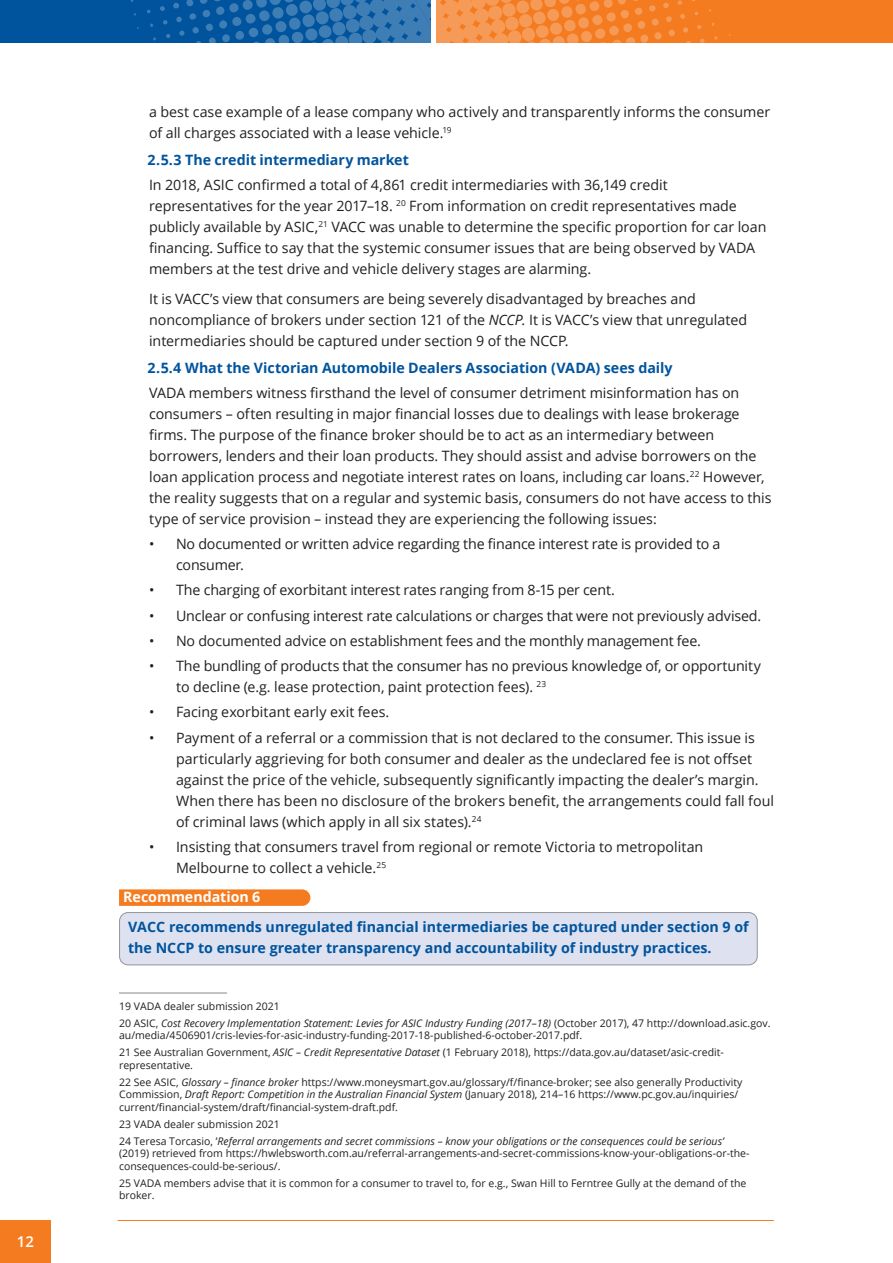
<style>
.page{position:relative;width:893px;height:1263px;background:#fff}
.page>*{position:absolute;margin:0;border:0;box-sizing:border-box;transform-origin:0 0}
.t1{font:600 15px "Open Sans";color:#fff}
.t2{font:14.25px/21px "Open Sans";letter-spacing:-.005em;color:#231f20}
.t3{font:700 14.25px/21px "Open Sans";color:#00549e}
.t4{font:700 14.25px "Open Sans";letter-spacing:-.005em;color:#fff}
.t5{font:10.5px/16.8px "Open Sans";color:#231f20}
.t6{font:italic 10.5px/16.8px "Open Sans";color:#231f20}
.s1{font-style:italic}
.s2{font-style:normal}
</style>
<div class="page">
<div style="left:0;top:0;width:431px;height:43px;background:#00549e"></div>
<div style="left:437px;top:0;width:456px;height:43px;background:#f47b20"></div>
<svg style="left:130px;top:0;width:587px;height:43px"></svg>
<hr style="left:892px;top:0;width:1px;height:43px;background:#00549e">
<div style="left:0;top:1220px;width:51px;height:43px;background:#f47b20"></div>
<hr style="left:118px;top:1220px;width:656px;height:1px;background:#f47b20">
<svg style="left:119px;top:889px;width:191px;height:17px"></svg>
<div style="left:120px;top:912px;width:637px;height:53px;background:#dee1f0;border-radius:9px"></div>
<div style="left:119px;top:912px;width:639px;height:53px;border:1px solid #939598;border-radius:9px"></div>
<hr style="left:119px;top:992px;width:108px;height:1px;background:#939598">
<p class="t1" style="left:17px;top:1231px;width:19px">12</p>
<p class="t2" style="left:149px;top:101px;width:623px">a best case example of a lease company who actively and transparently informs the consumer of all charges associated with a lease vehicle.<sup>19</sup></p>
<p class="t3" style="left:148px;top:149px;width:263px">2.5.3 The credit intermediary market</p>
<p class="t2" style="left:149px;top:174px;width:619px">In 2018, ASIC confirmed a total of 4,861 credit intermediaries with 36,149 credit representatives for the year 2017–18. <sup>20</sup> From information on credit representatives made publicly available by ASIC,<sup>21</sup> VACC was unable to determine the specific proportion for car loan financing. Suffice to say that the systemic consumer issues that are being observed by VADA members at the test drive and vehicle delivery stages are alarming.</p>
<p class="t2" style="left:149px;top:287px;width:599px">It is VACC’s view that consumers are being severely disadvantaged by breaches and noncompliance of brokers under section 121 of the <span class="s1">NCCP.</span> It is VACC’s view that unregulated intermediaries should be captured under section 9 of the NCCP.</p>
<p class="t3" style="left:148px;top:357px;width:527px">2.5.4 What the Victorian Automobile Dealers Association (VADA) sees daily</p>
<p class="t2" style="left:149px;top:382px;width:624px">VADA members witness firsthand the level of consumer detriment misinformation has on consumers – often resulting in major financial losses due to dealings with lease brokerage firms. The purpose of the finance broker should be to act as an intermediary between borrowers, lenders and their loan products. They should assist and advise borrowers on the loan application process and negotiate interest rates on loans, including car loans.<sup>22</sup> However, the reality suggests that on a regular and systemic basis, consumers do not have access to this type of service provision – instead they are experiencing the following issues:</p>
<p class="t2" style="left:176px;top:533px;width:546px;text-indent:-27px">• No documented or written advice regarding the finance interest rate is provided to a consumer.</p>
<p class="t2" style="left:149px;top:579px;width:467px">• The charging of exorbitant interest rates ranging from 8-15 per cent.</p>
<p class="t2" style="left:149px;top:605px;width:614px">• Unclear or confusing interest rate calculations or charges that were not previously advised.</p>
<p class="t2" style="left:149px;top:630px;width:553px">• No documented advice on establishment fees and the monthly management fee.</p>
<p class="t2" style="left:176px;top:655px;width:586px;text-indent:-27px">• The bundling of products that the consumer has no previous knowledge of, or opportunity to decline (e.g. lease protection, paint protection fees). <sup>23</sup></p>
<p class="t2" style="left:149px;top:701px;width:242px">• Facing exorbitant early exit fees.</p>
<p class="t2" style="left:176px;top:727px;width:599px;text-indent:-27px">• Payment of a referral or a commission that is not declared to the consumer. This issue is particularly aggrieving for both consumer and dealer as the undeclared fee is not offset against the price of the vehicle, subsequently significantly impacting the dealer’s margin.<br>When there has been no disclosure of the brokers benefit, the arrangements could fall foul of criminal laws (which apply in all six states).<sup>24</sup></p>
<p class="t2" style="left:176px;top:836px;width:529px;text-indent:-27px">• Insisting that consumers travel from regional or remote Victoria to metropolitan<br>Melbourne to collect a vehicle.<sup>25</sup></p>
<p class="t4" style="left:123px;top:887px;width:139px">Recommendation 6</p>
<p class="t3" style="left:128px;top:916px;width:622px">VACC recommends unregulated financial intermediaries be captured under section 9 of the NCCP to ensure greater transparency and accountability of industry practices.</p>
<p class="t5" style="left:119px;top:997px;width:653px">19 VADA dealer submission 2021<br>20 ASIC, <span class="s1">Cost Recovery Implementation Statement: Levies for ASIC Industry Funding (2017–18)</span> (October 2017), 47 http://download.asic.gov.</p>
<p class="t5" style="left:119px;top:1027px;width:606px">au/media/4506901/cris-levies-for-asic-industry-funding-2017-18-published-6-october-2017.pdf.<br>21 See Australian Government, <span class="s1">ASIC – Credit Representative Dataset</span> (1 February 2018), https://data.gov.au/dataset/asic-credit-</p>
<p class="t5" style="left:119px;top:1056px;width:625px">representative.<br>22 See ASIC, <span class="s1">Glossary – finance broker</span> https://www.moneysmart.gov.au/glossary/f/finance-broker; see also generally Productivity</p>
<p class="t5" style="left:119px;top:1088px;width:621px;line-height:12.6px">Commission, <span class="s1">Draft Report: Competition in the Australian Financial System</span> (January 2018), 214–16 https://www.pc.gov.au/inquiries/ current/financial-system/draft/financial-system-draft.pdf.</p>
<p class="t6" style="left:119px;top:1115px;width:606px"><span class="s2">23 VADA dealer submission 2021<br>24 Teresa Torcasio, ’</span>Referral arrangements and secret commissions – know your obligations or the consequences could be serious’</p>
<p class="t5" style="left:119px;top:1147px;width:632px;line-height:12.6px">(2019) retrieved from https://hwlebsworth.com.au/referral-arrangements-and-secret-commissions-know-your-obligations-or-the&shy;consequences-could-be-serious/.</p>
<p class="t5" style="left:119px;top:1176px;width:629px;line-height:12.6px">25 VADA members advise that it is common for a consumer to travel to, for e.g., Swan Hill to Ferntree Gully at the demand of the broker.</p>
</div>
